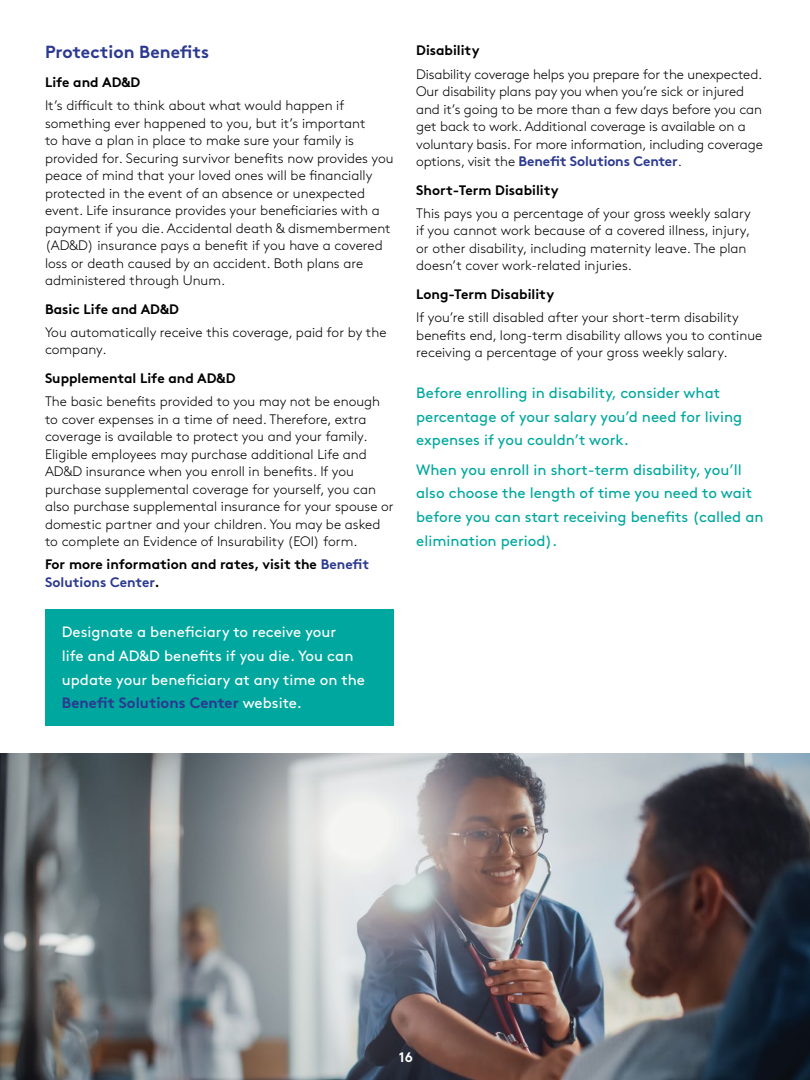
<style>
.page{position:relative;width:810px;height:1080px;background:#fff}
.page>*{position:absolute;margin:0;border:0;box-sizing:border-box;transform-origin:0 0}
.t1{font:700 17.5px "Brown Std";color:#2b3990}
.t2{font:15px/23.8px "Brown Std";color:#00a79e}
.t3{font:15px/23.8px "Brown Std";color:#fff}
.t4{font:300 13.75px/17.5px "Brown Std";color:#000}
.t5{font:700 13.75px/17.5px "Brown Std";color:#000}
.t6{font:700 13.75px "Brown Std";color:#fff}
.s1{color:#2b3990}
.s2{font-weight:700;color:#2b3990}
</style>
<div class="page">
<img style="left:0;top:753px;width:810px;height:327px">
<div style="left:45px;top:609px;width:349px;height:116px;background:#00a79e"></div>
<p class="t1" style="left:45px;top:41px;width:166px">Protection Benefits</p>
<p class="t5" style="left:45px;top:73px;width:97px">Life and AD&amp;D</p>
<p class="t4" style="left:45px;top:97px;width:350px">It’s difficult to think about what would happen if something ever happened to you, but it’s important<br>to have a plan in place to make sure your family is provided for. Securing survivor benefits now provides you peace of mind that your loved ones will be financially protected in the event of an absence or unexpected event. Life insurance provides your beneficiaries with a payment if you die. Accidental death &amp; dismemberment (AD&amp;D) insurance pays a benefit if you have a covered loss or death caused by an accident. Both plans are administered through Unum.</p>
<p class="t5" style="left:45px;top:300px;width:135px">Basic Life and AD&amp;D</p>
<p class="t4" style="left:45px;top:324px;width:343px">You automatically receive this coverage, paid for by the company.</p>
<p class="t5" style="left:45px;top:370px;width:192px">Supplemental Life and AD&amp;D</p>
<p class="t4" style="left:45px;top:393px;width:350px">The basic benefits provided to you may not be enough to cover expenses in a time of need. Therefore, extra coverage is available to protect you and your family.<br>Eligible employees may purchase additional Life and AD&amp;D insurance when you enroll in benefits. If you purchase supplemental coverage for yourself, you can also purchase supplemental insurance for your spouse or domestic partner and your children. You may be asked to complete an Evidence of Insurability (EOI) form.</p>
<p class="t5" style="left:45px;top:556px;width:326px">For more information and rates, visit the <span class="s1">Benefit<br>Solutions Center</span>.</p>
<p class="t3" style="left:62px;top:620px;width:305px">Designate a beneficiary to receive your<br>life and AD&amp;D benefits if you die. You can update your beneficiary at any time on the <span class="s2">Benefit Solutions Center</span> website.</p>
<p class="t5" style="left:416px;top:42px;width:65px">Disability</p>
<p class="t4" style="left:416px;top:65px;width:348px">Disability coverage helps you prepare for the unexpected.<br>Our disability plans pay you when you’re sick or injured and it’s going to be more than a few days before you can get back to work. Additional coverage is available on a voluntary basis. For more information, including coverage options, visit the <span class="s2">Benefit Solutions Center</span>.</p>
<p class="t5" style="left:416px;top:181px;width:144px">Short-Term Disability</p>
<p class="t4" style="left:416px;top:205px;width:336px">This pays you a percentage of your gross weekly salary if you cannot work because of a covered illness, injury, or other disability, including maternity leave. The plan doesn’t cover work-related injuries.</p>
<p class="t5" style="left:416px;top:286px;width:140px">Long-Term Disability</p>
<p class="t4" style="left:416px;top:309px;width:348px">If you’re still disabled after your short-term disability benefits end, long-term disability allows you to continue receiving a percentage of your gross weekly salary.</p>
<p class="t2" style="left:416px;top:381px;width:328px">Before enrolling in disability, consider what percentage of your salary you’d need for living expenses if you couldn’t work.</p>
<p class="t2" style="left:416px;top:458px;width:349px">When you enroll in short-term disability, you’ll also choose the length of time you need to wait before you can start receiving benefits (called an elimination period).</p>
<p class="t6" style="left:399px;top:1048px;width:15px">16</p>
</div>
